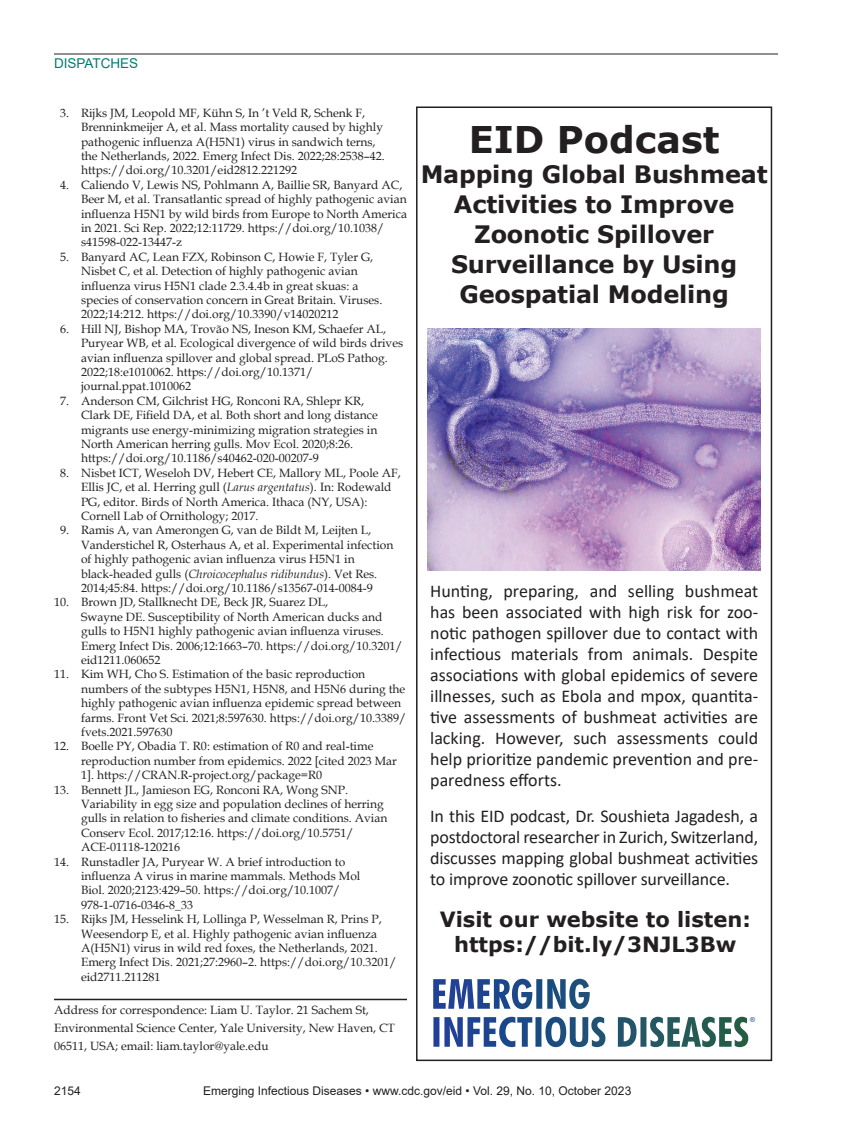
<style>
.page{position:relative;width:851px;height:1134px;background:#fff}
.page>*{position:absolute;margin:0;border:0;box-sizing:border-box;transform-origin:0 0}
.t1{font:700 36.75px "Verdana";color:#231f20}
.t2{font:700 24px/30px "Verdana";letter-spacing:-.01em;color:#231f20;text-align:center}
.t3{font:700 21px/24.9px "Verdana";color:#231f20;text-align:center}
.t4{font:18px/21px "Calibri";letter-spacing:-.01em;color:#231f20;text-align:justify}
.t5{font:13.5px "Arial";color:#007d70}
.t6{font:12px/14.4px "Book Antiqua";color:#231f20}
.t7{font:12px "Arial";color:#231f20}
.t8{font:6.9px "Arial";color:#223f99}
.s1{font-style:italic}
</style>
<div class="page">
<hr style="left:54px;top:54px;width:724px;height:1px;background:#231f20">
<hr style="left:54px;top:999px;width:353px;height:1px;background:#231f20">
<div style="left:416px;top:106px;width:356px;height:955px;border:2px solid #231f20"></div>
<svg style="left:433px;top:979px;width:315px;height:68px"></svg>
<img style="left:427px;top:329px;width:333px;height:242px">
<p class="t5" style="left:54px;top:54px;width:86px">DISPATCHES</p>
<p class="t6" style="left:81px;top:105px;width:305px;text-indent:-21px">3. Rijks JM, Leopold MF, Kühn S, In ’t Veld R, Schenk F, Brenninkmeijer A, et al. Mass mortality caused by highly pathogenic influenza A(H5N1) virus in sandwich terns, the Netherlands, 2022. Emerg Infect Dis. 2022;28:2538–42. https://doi.org/10.3201/eid2812.221292</p>
<p class="t6" style="left:81px;top:177px;width:327px;text-indent:-21px">4. Caliendo V, Lewis NS, Pohlmann A, Baillie SR, Banyard AC, Beer M, et al. Transatlantic spread of highly pathogenic avian influenza H5N1 by wild birds from Europe to North America in 2021. Sci Rep. 2022;12:11729. https://doi.org/10.1038/ s41598-022-13447-z</p>
<p class="t6" style="left:81px;top:249px;width:303px;text-indent:-21px">5. Banyard AC, Lean FZX, Robinson C, Howie F, Tyler G, Nisbet C, et al. Detection of highly pathogenic avian influenza virus H5N1 clade 2.3.4.4b in great skuas: a species of conservation concern in Great Britain. Viruses.<br>2022;14:212. https://doi.org/10.3390/v14020212</p>
<p class="t6" style="left:81px;top:321px;width:324px;text-indent:-21px">6. Hill NJ, Bishop MA, Trovão NS, Ineson KM, Schaefer AL, Puryear WB, et al. Ecological divergence of wild birds drives avian influenza spillover and global spread. PLoS Pathog.<br>2022;18:e1010062. https://doi.org/10.1371/ journal.ppat.1010062</p>
<p class="t6" style="left:81px;top:393px;width:298px;text-indent:-21px">7. Anderson CM, Gilchrist HG, Ronconi RA, Shlepr KR, Clark DE, Fifield DA, et al. Both short and long distance migrants use energy-minimizing migration strategies in North American herring gulls. Mov Ecol. 2020;8:26. https://doi.org/10.1186/s40462-020-00207-9</p>
<p class="t6" style="left:81px;top:465px;width:321px;text-indent:-21px">8. Nisbet ICT, Weseloh DV, Hebert CE, Mallory ML, Poole AF, Ellis JC, et al. Herring gull (<span class="s1">Larus argentatus</span>). In: Rodewald PG, editor. Birds of North America. Ithaca (NY, USA):<br>Cornell Lab of Ornithology; 2017.</p>
<p class="t6" style="left:81px;top:523px;width:314px;text-indent:-21px">9. Ramis A, van Amerongen G, van de Bildt M, Leijten L, Vanderstichel R, Osterhaus A, et al. Experimental infection of highly pathogenic avian influenza virus H5N1 in black-headed gulls (<span class="s1">Chroicocephalus ridibundus</span>). Vet Res.<br>2014;45:84. https://doi.org/10.1186/s13567-014-0084-9</p>
<p class="t6" style="left:81px;top:595px;width:323px;text-indent:-27px">10. Brown JD, Stallknecht DE, Beck JR, Suarez DL,<br>Swayne DE. Susceptibility of North American ducks and gulls to H5N1 highly pathogenic avian influenza viruses.<br>Emerg Infect Dis. 2006;12:1663–70. https://doi.org/10.3201/ eid1211.060652</p>
<p class="t6" style="left:81px;top:667px;width:327px;text-indent:-27px">11. Kim WH, Cho S. Estimation of the basic reproduction numbers of the subtypes H5N1, H5N8, and H5N6 during the highly pathogenic avian influenza epidemic spread between farms. Front Vet Sci. 2021;8:597630. https://doi.org/10.3389/ fvets.2021.597630</p>
<p class="t6" style="left:81px;top:739px;width:317px;text-indent:-27px">12. Boelle PY, Obadia T. R0: estimation of R0 and real-time reproduction number from epidemics. 2022 [cited 2023 Mar<br>1]. https://CRAN.R-project.org/package=R0</p>
<p class="t6" style="left:81px;top:782px;width:308px;text-indent:-27px">13. Bennett JL, Jamieson EG, Ronconi RA, Wong SNP.<br>Variability in egg size and population declines of herring gulls in relation to fisheries and climate conditions. Avian Conserv Ecol. 2017;12:16. https://doi.org/10.5751/ ACE-01118-120216</p>
<p class="t6" style="left:81px;top:854px;width:281px;text-indent:-27px">14. Runstadler JA, Puryear W. A brief introduction to influenza A virus in marine mammals. Methods Mol Biol. 2020;2123:429–50. https://doi.org/10.1007/ 978-1-0716-0346-8_33</p>
<p class="t6" style="left:81px;top:912px;width:317px;text-indent:-27px">15. Rijks JM, Hesselink H, Lollinga P, Wesselman R, Prins P, Weesendorp E, et al. Highly pathogenic avian influenza A(H5N1) virus in wild red foxes, the Netherlands, 2021.<br>Emerg Infect Dis. 2021;27:2960–2. https://doi.org/10.3201/ eid2711.211281</p>
<p class="t6" style="left:54px;top:1000px;width:342px;line-height:18px">Address for correspondence: Liam U. Taylor. 21 Sachem St,<br>Environmental Science Center, Yale University, New Haven, CT<br>06511, USA; email: liam.taylor@yale.edu</p>
<p class="t7" style="left:54px;top:1083px;width:28px">2154</p>
<p class="t7" style="left:203px;top:1083px;width:429px">Emerging Infectious Diseases • www.cdc.gov/eid • Vol. 29, No. 10, October 2023</p>
<h1 class="t1" style="left:468px;top:114px;width:252px">EID Podcast</h1>
<h2 class="t2" style="left:420px;top:159px;width:348px">Mapping Global Bushmeat<br>Activities to Improve<br>Zoonotic Spillover<br>Surveillance by Using<br>Geospatial Modeling</h2>
<p class="t4" style="left:430px;top:580px;width:329px">Hunting, preparing, and selling bushmeat has been associated with high risk for zoo&shy;notic pathogen spillover due to contact with infectious materials from animals. Despite associations with global epidemics of severe illnesses, such as Ebola and mpox, quantita&shy;tive assessments of bushmeat activities are lacking. However, such assessments could help prioritize pandemic prevention and pre&shy;paredness efforts.</p>
<h3 class="t4" style="left:430px;top:805px;width:329px">In this EID podcast, Dr. Soushieta Jagadesh, a postdoctoral researcher in Zurich, Switzerland, discusses mapping global bushmeat activities to improve zoonotic spillover surveillance.</h3>
<h3 class="t3" style="left:439px;top:906px;width:313px">Visit our website to listen: https://bit.ly/3NJL3Bw</h3>
<p class="t8" style="left:750px;top:1015px;width:7px">®</p>
</div>
